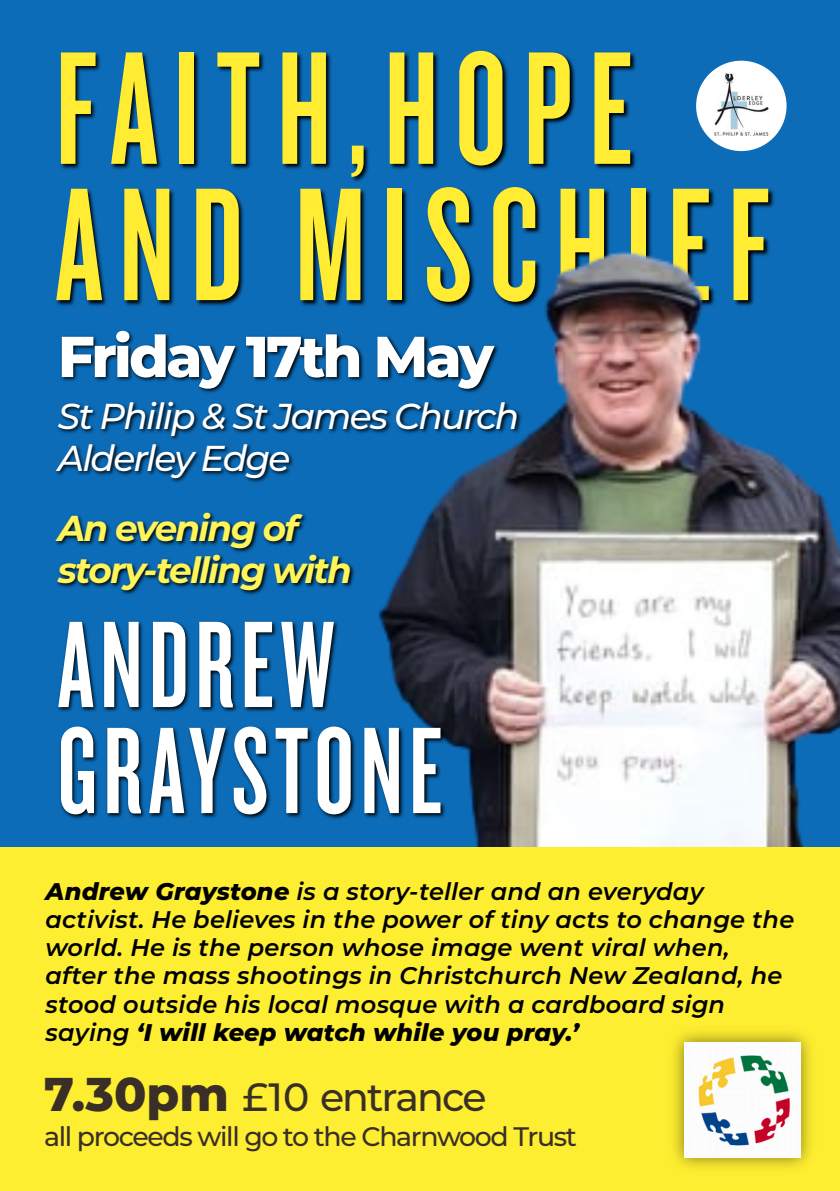
<style>
.page{position:relative;width:840px;height:1191px;background:#0c6cb8}
.page>*{position:absolute;margin:0;border:0;box-sizing:border-box;transform-origin:0 0}
.t1{font:167.2px/136.2px "Knockout HTF47 Bantamweight";letter-spacing:.1em;color:#ffec33}
.t2{font:128px/106px "Knockout HTF47 Bantamweight";letter-spacing:.05em;color:#fff}
.t3{font:800 57.6px "Montserrat";letter-spacing:-.05em;color:#fff}
.t4{font:500 39.4px "Montserrat";letter-spacing:-.05em;color:#392f26}
.t5{font:italic 500 36px/42px "Montserrat";letter-spacing:-.05em;color:#fff}
.t6{font:italic 700 36px/42px "Montserrat";letter-spacing:-.05em;color:#fff458}
.t7{font:500 26.8px "Montserrat";letter-spacing:-.05em;color:#392f26}
.t8{font:italic 600 24px/28px "Montserrat";letter-spacing:.01em;color:#000}
.s1{font-weight:800}
.s2{font-weight:800;font-size:47.4px}
</style>
<div class="page">
<img style="left:56px;top:51px;width:719px;height:255px">
<div style="left:696px;top:61px;width:90px;height:90px;background:#fff;border-radius:50%"></div>
<img style="left:714px;top:73px;width:54px;height:62px">
<img style="left:379px;top:250px;width:461px;height:597px">
<img style="left:55px;top:328px;width:467px;height:492px">
<div style="left:0;top:848px;width:840px;height:343px;background:#feee31"></div>
<img style="left:674px;top:1032px;width:137px;height:136px">
<img style="left:684px;top:1042px;width:116px;height:116px">
<h1 class="t1" style="left:56px;top:54px;width:716px">FAITH,HOPE<br>AND MISCHIEF</h1>
<h3 class="t3" style="left:58px;top:321px;width:437px">Friday 17th May</h3>
<h3 class="t5" style="left:58px;top:395px;width:463px">St Philip &amp; St James Church<br>Alderley Edge</h3>
<h3 class="t6" style="left:58px;top:507px;width:296px">An evening of story-telling with</h3>
<h2 class="t2" style="left:58px;top:622px;width:386px">ANDREW<br>GRAYSTONE</h2>
<p class="t8" style="left:46px;top:878px;width:750px"><span class="s1">Andrew Graystone</span> is a story-teller and an everyday activist. He believes in the power of tiny acts to change the world. He is the person whose image went viral when, after the mass shootings in Christchurch New Zealand, he stood outside his local mosque with a cardboard sign saying <span class="s1">‘I will keep watch while you pray.’</span></p>
<h3 class="t4" style="left:44px;top:1073px;width:444px"><span class="s2">7.30pm</span> £10 entrance</h3>
<p class="t7" style="left:44px;top:1120px;width:534px">all proceeds will go to the Charnwood Trust</p>
</div>
